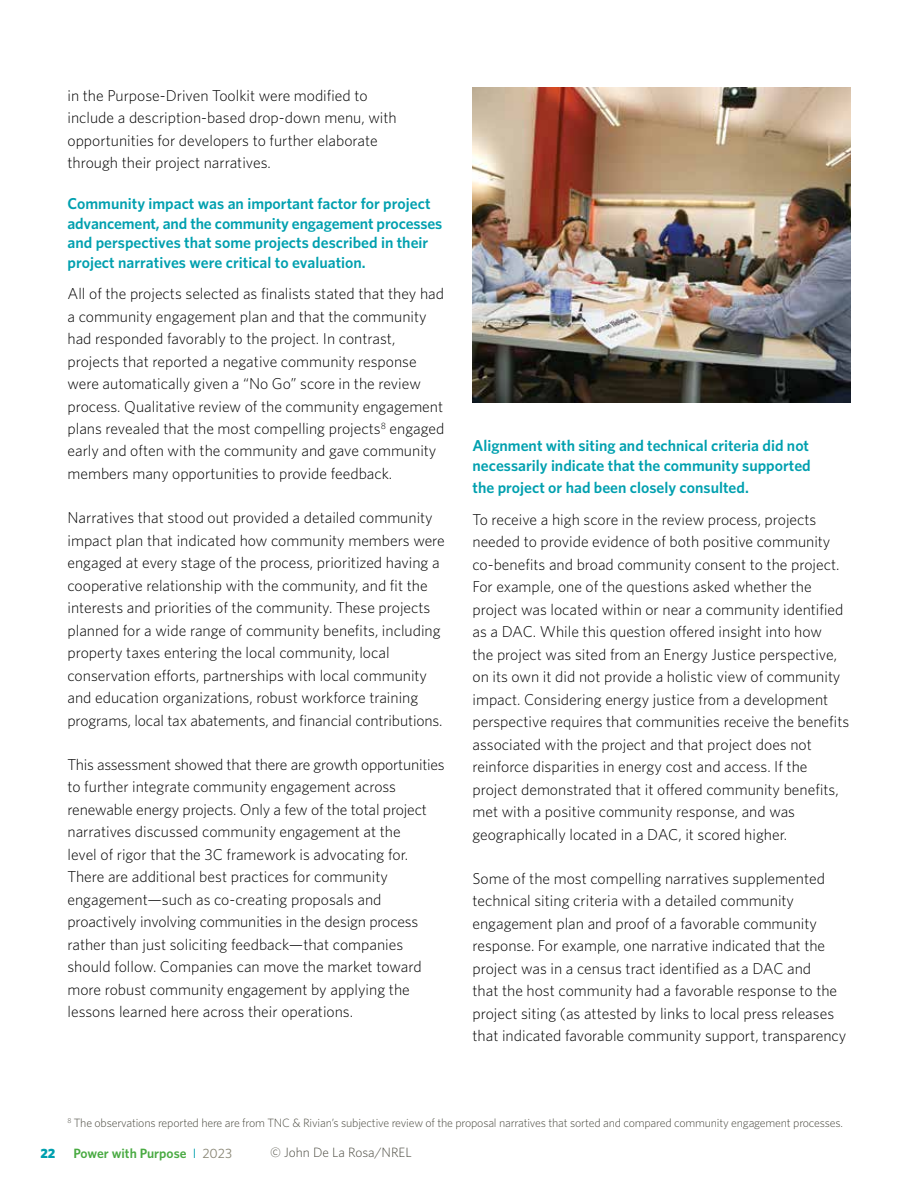
<style>
.page{position:relative;width:918px;height:1188px;background:#fff}
.page>*{position:absolute;margin:0;border:0;box-sizing:border-box;transform-origin:0 0}
.t1{font:300 15.75px/22.5px "Whitney";color:#000}
.t2{font:600 15.75px/19.5px "Whitney";color:#00a0af}
.t3{font:600 13.5px "Whitney";color:#49aa42}
.t4{font:300 13.5px "Whitney";color:#4d4c42}
.t5{font:900 13.5px "Whitney";color:#00a0af}
.t6{font:300 12px "Whitney";letter-spacing:-.015em;color:#4d4c42}
.s1{font-weight:400;color:#00a0af}
.s2{font-weight:400;color:#898675}
</style>
<div class="page">
<img style="left:472px;top:88px;width:378px;height:314px">
<p class="t1" style="left:68px;top:83px;width:331px">in the Purpose-Driven Toolkit were modified to include a description-based drop-down menu, with opportunities for developers to further elaborate through their project narratives.</p>
<p class="t2" style="left:68px;top:194px;width:376px">Community impact was an important factor for project advancement, and the community engagement processes and perspectives that some projects described in their project narratives were critical to evaluation.</p>
<p class="t1" style="left:67px;top:282px;width:378px">All of the projects selected as finalists stated that they had a community engagement plan and that the community had responded favorably to the project. In contrast, projects that reported a negative community response were automatically given a “No Go” score in the review process. Qualitative review of the community engagement plans revealed that the most compelling projects<sup>8</sup> engaged early and often with the community and gave community members many opportunities to provide feedback.</p>
<p class="t1" style="left:67px;top:506px;width:379px">Narratives that stood out provided a detailed community impact plan that indicated how community members were engaged at every stage of the process, prioritized having a cooperative relationship with the community, and fit the interests and priorities of the community. These projects planned for a wide range of community benefits, including property taxes entering the local community, local conservation efforts, partnerships with local community and education organizations, robust workforce training programs, local tax abatements, and financial contributions.</p>
<p class="t1" style="left:67px;top:753px;width:379px">This assessment showed that there are growth opportunities to further integrate community engagement across renewable energy projects. Only a few of the total project narratives discussed community engagement at the<br>level of rigor that the 3C framework is advocating for.<br>There are additional best practices for community engagement—such as co-creating proposals and proactively involving communities in the design process rather than just soliciting feedback—that companies should follow. Companies can move the market toward more robust community engagement by applying the lessons learned here across their operations.</p>
<p class="t2" style="left:472px;top:436px;width:340px">Alignment with siting and technical criteria did not necessarily indicate that the community supported</p>
<p class="t2" style="left:472px;top:478px;width:278px">the project or had been closely consulted.</p>
<p class="t1" style="left:472px;top:507px;width:378px">To receive a high score in the review process, projects needed to provide evidence of both positive community co-benefits and broad community consent to the project.<br>For example, one of the questions asked whether the project was located within or near a community identified as a DAC. While this question offered insight into how<br>the project was sited from an Energy Justice perspective, on its own it did not provide a holistic view of community impact. Considering energy justice from a development perspective requires that communities receive the benefits associated with the project and that project does not reinforce disparities in energy cost and access. If the project demonstrated that it offered community benefits, met with a positive community response, and was geographically located in a DAC, it scored higher.</p>
<p class="t1" style="left:472px;top:867px;width:375px">Some of the most compelling narratives supplemented technical siting criteria with a detailed community engagement plan and proof of a favorable community response. For example, one narrative indicated that the project was in a census tract identified as a DAC and<br>that the host community had a favorable response to the project siting (as attested by links to local press releases that indicated favorable community support, transparency</p>
<p class="t6" style="left:68px;top:1115px;width:777px"><sup>8</sup> The observations reported here are from TNC &amp; Rivian’s subjective review of the proposal narratives that sorted and compared community engagement processes.</p>
<p class="t4" style="left:270px;top:1144px;width:143px">© John De La Rosa/NREL</p>
<p class="t5" style="left:40px;top:1144px;width:16px">22</p>
<p class="t3" style="left:73px;top:1144px;width:160px">Power with Purpose <span class="s1">I</span> <span class="s2">2023</span></p>
</div>
